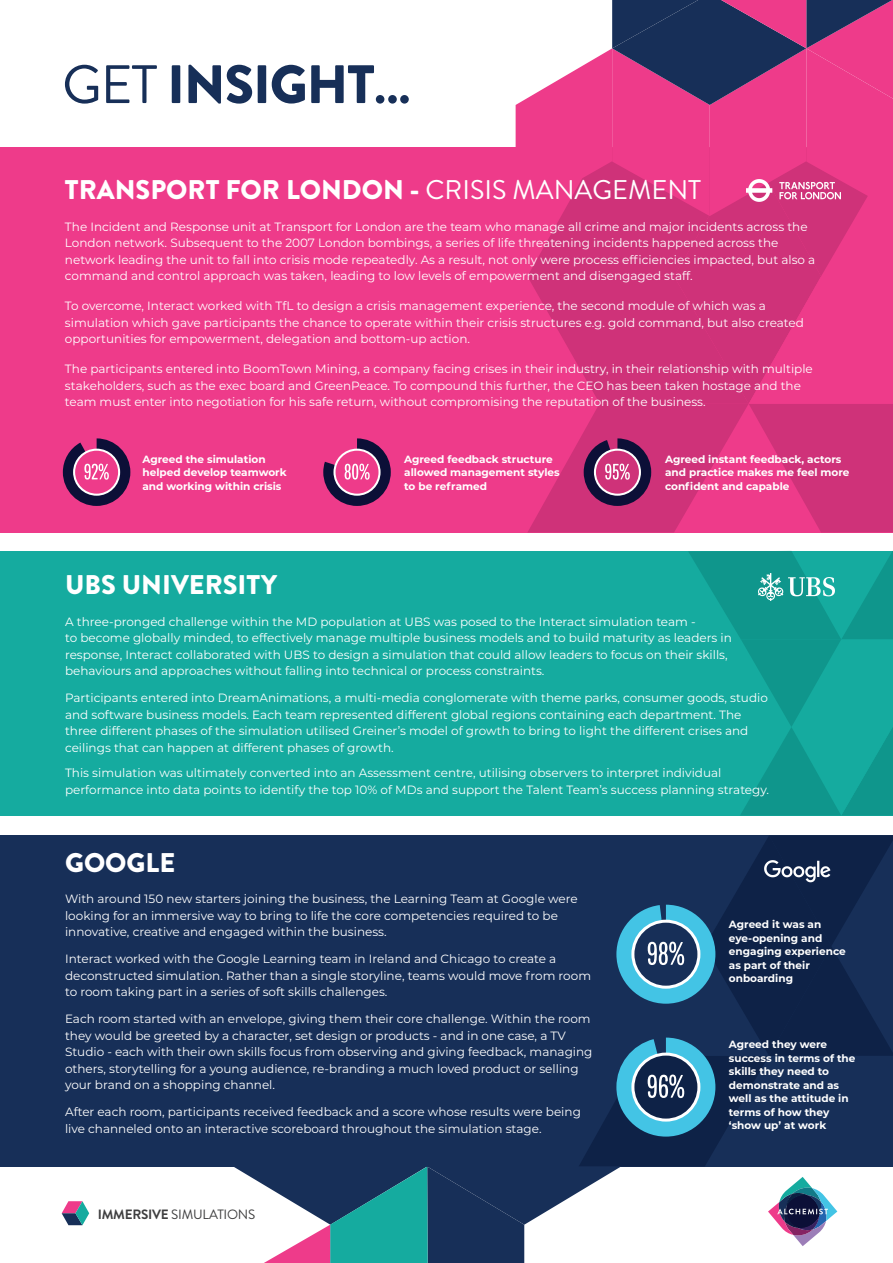
<style>
.page{position:relative;width:893px;height:1263px;background:#fff}
.page>*{position:absolute;margin:0;border:0;box-sizing:border-box;transform-origin:0 0}
.t1{font:900 54px "Brandon Grotesque";letter-spacing:-.02em;color:#172f58}
.t2{font:900 27px "Brandon Grotesque";color:#fff}
.t3{font:13.5px "Brandon Grotesque";letter-spacing:-.02em;color:#3e3e3f}
.t4{font:12px/16.5px "Montserrat";color:#fff}
.t5{font:700 10.5px/13.5px "Montserrat";color:#fff}
.s1{font-weight:400}
.s2{font-weight:700}
</style>
<div class="page">
<svg style="left:62px;top:1201px;width:27px;height:24px"></svg>
<div style="left:0;top:551px;width:893px;height:264px;background:#15ab9f"></div>
<svg style="left:689px;top:551px;width:204px;height:264px"></svg>
<div style="left:0;top:148px;width:893px;height:385px;background:#ee3b8a"></div>
<div style="left:0;top:835px;width:893px;height:331px;background:#172f58"></div>
<svg style="left:63px;top:438px;width:67px;height:68px"></svg>
<svg style="left:323px;top:438px;width:68px;height:68px"></svg>
<img style="left:758px;top:573px;width:77px;height:28px">
<svg style="left:516px;top:0;width:377px;height:532px"></svg>
<img style="left:746px;top:179px;width:95px;height:23px">
<svg style="left:233px;top:836px;width:660px;height:427px"></svg>
<h1 class="t1" style="left:62px;top:46px;width:350px"><span class="s1">GET</span> INSIGHT…</h1>
<h2 class="t2" style="left:65px;top:171px;width:638px">TRANSPORT FOR LONDON - <span class="s1">CRISIS MANAGEMENT</span></h2>
<p class="t4" style="left:65px;top:218px;width:752px">The Incident and Response unit at Transport for London are the team who manage all crime and major incidents across the London network. Subsequent to the 2007 London bombings, a series of life threatening incidents happened across the network leading the unit to fall into crisis mode repeatedly. As a result, not only were process efficiencies impacted, but also a command and control approach was taken, leading to low levels of empowerment and disengaged staff.</p>
<p class="t4" style="left:65px;top:297px;width:740px">To overcome, Interact worked with TfL to design a crisis management experience, the second module of which was a simulation which gave participants the chance to operate within their crisis structures e.g. gold command, but also created opportunities for empowerment, delegation and bottom-up action.</p>
<p class="t4" style="left:65px;top:360px;width:749px">The participants entered into BoomTown Mining, a company facing crises in their industry, in their relationship with multiple stakeholders, such as the exec board and GreenPeace. To compound this further, the CEO has been taken hostage and the team must enter into negotiation for his safe return, without compromising the reputation of the business.</p>
<p class="t5" style="left:142px;top:452px;width:146px">Agreed the simulation helped develop teamwork and working within crisis</p>
<p class="t5" style="left:404px;top:452px;width:157px">Agreed feedback structure allowed management styles to be reframed</p>
<p class="t5" style="left:665px;top:452px;width:186px">Agreed instant feedback, actors and practice makes me feel more confident and capable</p>
<h2 class="t2" style="left:65px;top:566px;width:214px">UBS UNIVERSITY</h2>
<p class="t4" style="left:65px;top:613px;width:668px">A three-pronged challenge within the MD population at UBS was posed to the Interact simulation team -<br>to become globally minded, to effectively manage multiple business models and to build maturity as leaders in response, Interact collaborated with UBS to design a simulation that could allow leaders to focus on their skills, behaviours and approaches without falling into technical or process constraints.</p>
<p class="t4" style="left:65px;top:689px;width:704px">Participants entered into DreamAnimations, a multi-media conglomerate with theme parks, consumer goods, studio and software business models. Each team represented different global regions containing each department. The three different phases of the simulation utilised Greiner’s model of growth to bring to light the different crises and ceilings that can happen at different phases of growth.</p>
<p class="t4" style="left:65px;top:764px;width:705px">This simulation was ultimately converted into an Assessment centre, utilising observers to interpret individual performance into data points to identify the top 10% of MDs and support the Talent Team’s success planning strategy.</p>
<h2 class="t2" style="left:65px;top:843px;width:112px">GOOGLE</h2>
<p class="t4" style="left:65px;top:890px;width:514px">With around 150 new starters joining the business, the Learning Team at Google were looking for an immersive way to bring to life the core competencies required to be innovative, creative and engaged within the business.</p>
<p class="t4" style="left:65px;top:950px;width:527px">Interact worked with the Google Learning team in Ireland and Chicago to create a deconstructed simulation. Rather than a single storyline, teams would move from room to room taking part in a series of soft skills challenges.</p>
<p class="t4" style="left:65px;top:1010px;width:529px">Each room started with an envelope, giving them their core challenge. Within the room they would be greeted by a character, set design or products - and in one case, a TV Studio - each with their own skills focus from observing and giving feedback, managing others, storytelling for a young audience, re-branding a much loved product or selling your brand on a shopping channel.</p>
<p class="t4" style="left:65px;top:1103px;width:517px">After each room, participants received feedback and a score whose results were being live channeled onto an interactive scoreboard throughout the simulation stage.</p>
<p class="t3" style="left:98px;top:1204px;width:159px"><span class="s2">IMMERSIVE</span> SIMULATIONS</p>
<p class="t5" style="left:729px;top:917px;width:118px">Agreed it was an eye-opening and engaging experience as part of their onboarding</p>
<p class="t5" style="left:729px;top:1037px;width:128px">Agreed they were success in terms of the skills they need to demonstrate and as well as the attitude in terms of how they ‘show up’ at work</p>
</div>
